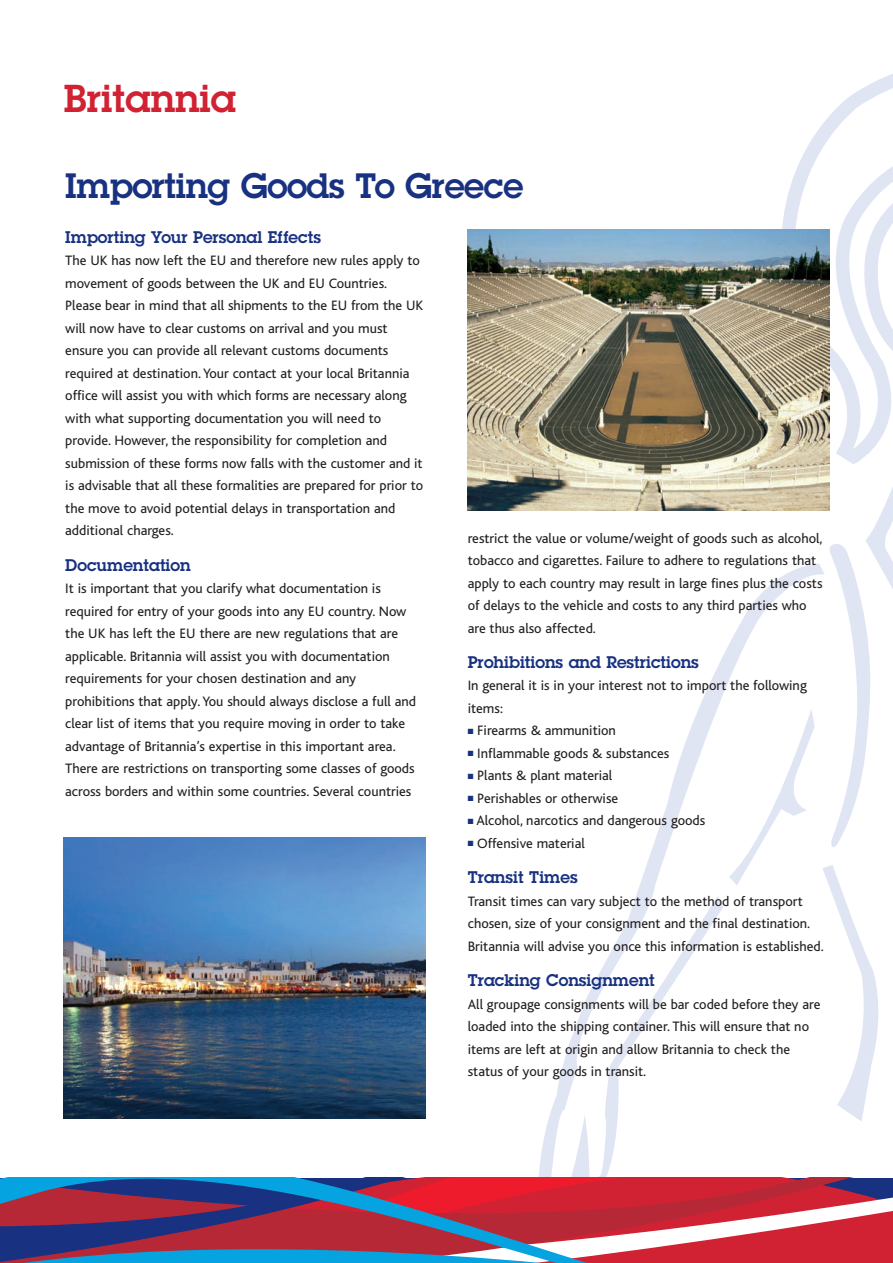
<style>
.page{position:relative;width:893px;height:1263px;background:#fff}
.page>*{position:absolute;margin:0;border:0;box-sizing:border-box;transform-origin:0 0}
.t1{font:600 38.1px "Lubalin Graph";color:#d12233}
.t2{font:600 34.5px "Lubalin Graph";letter-spacing:-.01em;color:#183181}
.t3{font:600 16.5px "Lubalin Graph";color:#183181}
.t4{font:14.25px/22.5px "Bliss";color:#231f20}
.s1{color:#183181}
</style>
<div class="page">
<svg style="left:826px;top:464px;width:67px;height:383px"></svg>
<svg style="left:825px;top:865px;width:54px;height:256px"></svg>
<svg style="left:778px;top:74px;width:115px;height:390px"></svg>
<svg style="left:858px;top:157px;width:35px;height:294px"></svg>
<svg style="left:536px;top:564px;width:289px;height:614px"></svg>
<svg style="left:0;top:1178px;width:893px;height:85px;background:#954968"></svg>
<img style="left:468px;top:230px;width:361px;height:280px">
<img style="left:64px;top:838px;width:361px;height:280px">
<h1 class="t1" style="left:64px;top:77px;width:174px">Britannia</h1>
<h2 class="t2" style="left:65px;top:166px;width:460px">Importing Goods To Greece</h2>
<p class="t3" style="left:65px;top:228px;width:257px">Importing Your Personal Effects</p>
<p class="t4" style="left:65px;top:251px;width:360px">The UK has now left the EU and therefore new rules apply to movement of goods between the UK and EU Countries.<br>Please bear in mind that all shipments to the EU from the UK will now have to clear customs on arrival and you must ensure you can provide all relevant customs documents required at destination. Your contact at your local Britannia office will assist you with which forms are necessary along with what supporting documentation you will need to provide. However, the responsibility for completion and submission of these forms now falls with the customer and it is advisable that all these formalities are prepared for prior to the move to avoid potential delays in transportation and additional charges.</p>
<p class="t3" style="left:65px;top:555px;width:127px">Documentation</p>
<p class="t4" style="left:65px;top:579px;width:352px">It is important that you clarify what documentation is required for entry of your goods into any EU country. Now the UK has left the EU there are new regulations that are applicable. Britannia will assist you with documentation requirements for your chosen destination and any prohibitions that apply. You should always disclose a full and clear list of items that you require moving in order to take advantage of Britannia’s expertise in this important area.<br>There are restrictions on transporting some classes of goods across borders and within some countries. Several countries</p>
<p class="t4" style="left:468px;top:528px;width:356px">restrict the value or volume/weight of goods such as alcohol, tobacco and cigarettes. Failure to adhere to regulations that apply to each country may result in large fines plus the costs of delays to the vehicle and costs to any third parties who are thus also affected.</p>
<p class="t3" style="left:468px;top:653px;width:233px">Prohibitions and Restrictions</p>
<p class="t4" style="left:468px;top:676px;width:341px">In general it is in your interest not to import the following items:</p>
<p class="t4" style="left:468px;top:721px;width:150px"><span class="s1">■</span> Firearms &amp; ammunition</p>
<p class="t4" style="left:468px;top:744px;width:203px"><span class="s1">■</span> Inflammable goods &amp; substances</p>
<p class="t4" style="left:468px;top:766px;width:146px"><span class="s1">■</span> Plants &amp; plant material</p>
<p class="t4" style="left:468px;top:789px;width:152px"><span class="s1">■</span> Perishables or otherwise</p>
<p class="t4" style="left:468px;top:811px;width:239px"><span class="s1">■</span> Alcohol, narcotics and dangerous goods</p>
<p class="t4" style="left:468px;top:834px;width:119px"><span class="s1">■</span> Offensive material</p>
<p class="t3" style="left:468px;top:868px;width:111px">Transit Times</p>
<p class="t4" style="left:468px;top:891px;width:357px">Transit times can vary subject to the method of transport chosen, size of your consignment and the final destination.<br>Britannia will advise you once this information is established.</p>
<p class="t3" style="left:468px;top:971px;width:189px">Tracking Consignment</p>
<p class="t4" style="left:468px;top:994px;width:354px">All groupage consignments will be bar coded before they are loaded into the shipping container. This will ensure that no items are left at origin and allow Britannia to check the status of your goods in transit.</p>
</div>
